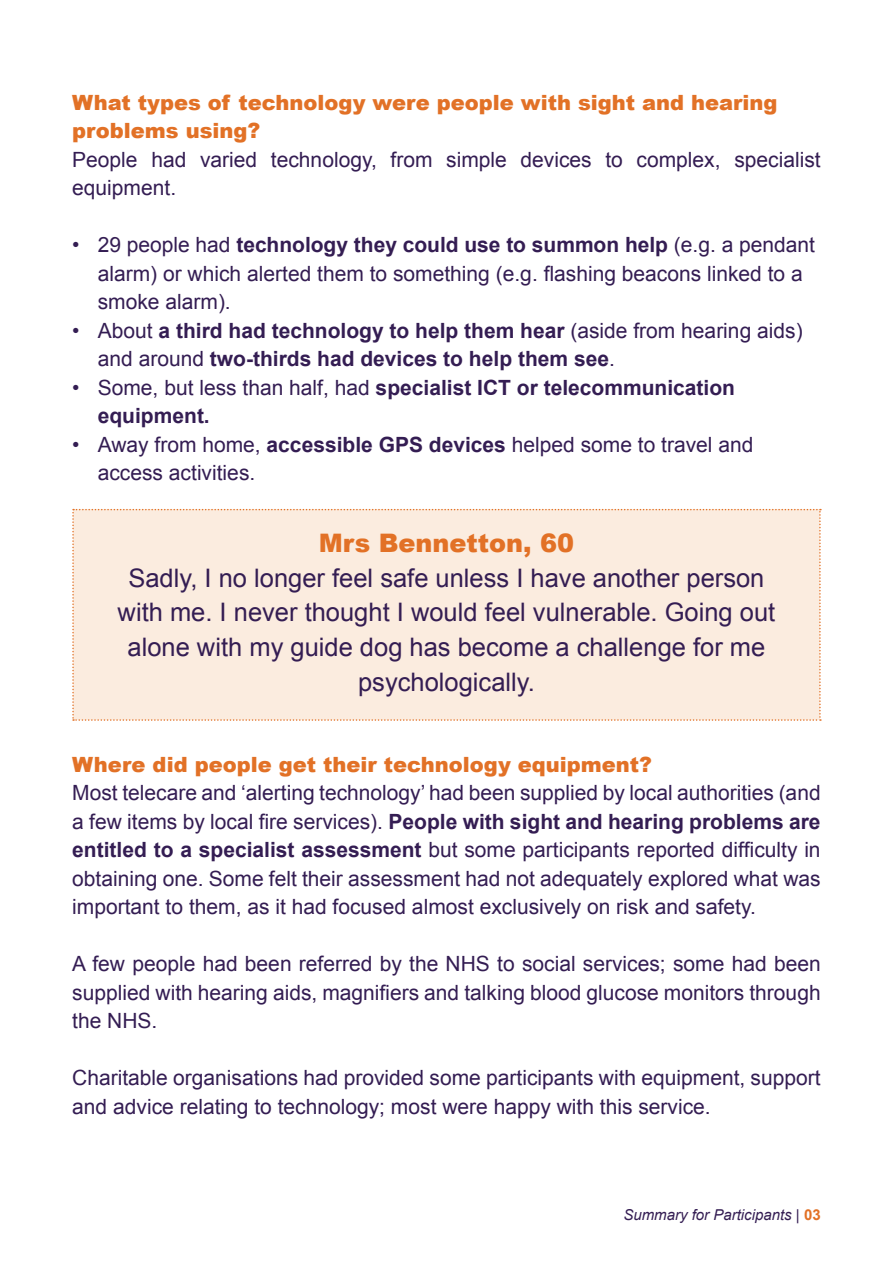
<style>
.page{position:relative;width:893px;height:1263px;background:#fff}
.page>*{position:absolute;margin:0;border:0;box-sizing:border-box;transform-origin:0 0}
.t1{font:25.5px/34.5px "Arial";color:#341d53;text-align:center}
.t2{font:900 25.5px "Arial";color:#e27126}
.t3{font:21px/28.5px "Arial";color:#341d53}
.t4{font:700 21px/28.5px "Arial";color:#341d53}
.t5{font:900 21px/28.5px "Arial";color:#e27126}
.t6{font:italic 15px "Arial";color:#341d53}
.s1{font-weight:700}
.s2{font-weight:400}
.s3{font-style:normal}
.s4{font-weight:700;font-style:normal;color:#e27126}
</style>
<div class="page">
<div style="left:72px;top:509px;width:749px;height:212px;background:#fbecdf"></div>
<p class="t5" style="left:72px;top:88px;width:707px">What types of technology were people with sight and hearing problems using?</p>
<p class="t3" style="left:72px;top:146px;width:750px">People had varied technology, from simple devices to complex, specialist equipment.</p>
<p class="t3" style="left:98px;top:231px;width:719px;text-indent:-26px">• 29 people had <span class="s1">technology they could use to summon help</span> (e.g. a pendant alarm) or which alerted them to something (e.g. flashing beacons linked to a smoke alarm).</p>
<p class="t4" style="left:98px;top:317px;width:706px;text-indent:-25px"><span class="s2">• About</span> a third had technology to help them hear <span class="s2">(aside from hearing aids) and around</span> two-thirds had devices to help them see<span class="s2">.</span></p>
<p class="t4" style="left:98px;top:374px;width:639px;text-indent:-25px"><span class="s2">• Some, but less than half, had</span> specialist ICT or telecommunication equipment.</p>
<p class="t3" style="left:98px;top:430px;width:657px;text-indent:-25px">• Away from home, <span class="s1">accessible GPS devices</span> helped some to travel and access activities.</p>
<p class="t2" style="left:319px;top:525px;width:257px">Mrs Bennetton, 60</p>
<p class="t1" style="left:118px;top:561px;width:659px">Sadly, I no longer feel safe unless I have another person with me. I never thought I would feel vulnerable. Going out alone with my guide dog has become a challenge for me psychologically.</p>
<p class="t5" style="left:72px;top:749px;width:581px">Where did people get their technology equipment?</p>
<p class="t3" style="left:72px;top:779px;width:750px;text-align:justify">Most telecare and ‘alerting technology’ had been supplied by local authorities (and a few items by local fire services). <span class="s1">People with sight and hearing problems are entitled to a specialist assessment</span> but some participants reported difficulty in obtaining one. Some felt their assessment had not adequately explored what was important to them, as it had focused almost exclusively on risk and safety.</p>
<p class="t3" style="left:72px;top:949px;width:750px;text-align:justify">A few people had been referred by the NHS to social services; some had been supplied with hearing aids, magnifiers and talking blood glucose monitors through the NHS.</p>
<p class="t3" style="left:72px;top:1063px;width:750px">Charitable organisations had provided some participants with equipment, support and advice relating to technology; most were happy with this service.</p>
<p class="t6" style="left:623px;top:1205px;width:199px">Summary for Participants <span class="s3">|</span> <span class="s4">03</span></p>
</div>
